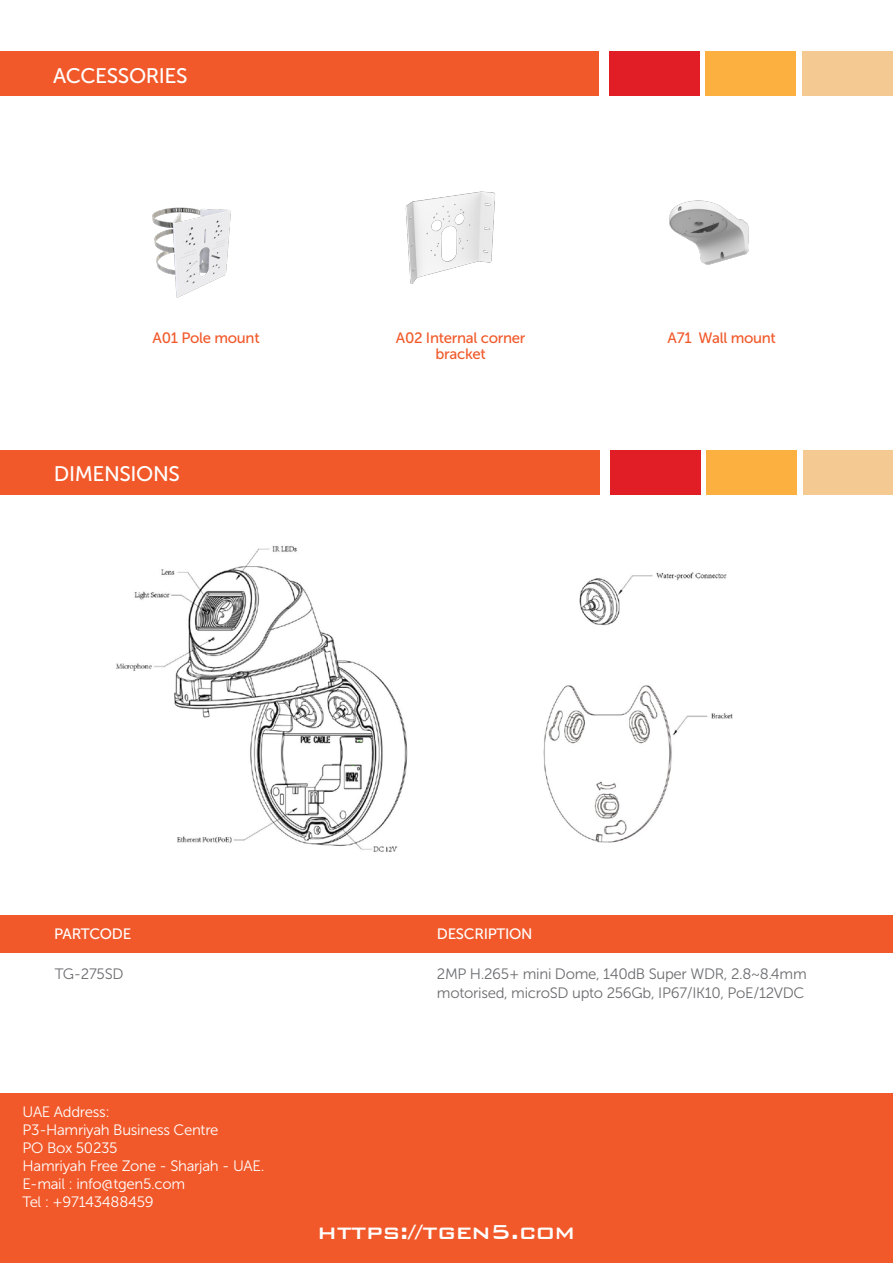
<style>
.page{position:relative;width:893px;height:1263px;background:#fff}
.page>*{position:absolute;margin:0;border:0;box-sizing:border-box;transform-origin:0 0}
.t1{font:500 27px "Bank Gothic BT";letter-spacing:-.02em;color:#fff}
.t2{font:21px "Museo Sans 500";letter-spacing:-.02em;color:#fff}
.t3{font:15px "Museo Sans 300";letter-spacing:-.02em;color:#fff}
.t4{font:15px/19.2px "Museo Sans 300";letter-spacing:-.02em;color:#6c6d70}
.t5{font:15px/16.2px "Museo Sans 500";letter-spacing:-.02em;color:#f1592a;text-align:center}
.t6{font:15px "Museo Sans 500";letter-spacing:-.02em;color:#fff}
</style>
<div class="page">
<div style="left:609px;top:51px;width:90px;height:44px;background:#e11e25"></div>
<div style="left:705px;top:51px;width:91px;height:44px;background:#fbb03f"></div>
<div style="left:802px;top:51px;width:90px;height:44px;background:#f5c992"></div>
<div style="left:0;top:51px;width:599px;height:44px;background:#f1592a"></div>
<img style="left:152px;top:207px;width:79px;height:91px">
<img style="left:405px;top:191px;width:90px;height:93px">
<img style="left:669px;top:200px;width:80px;height:65px">
<div style="left:0;top:1093px;width:893px;height:170px;background:#f1592a"></div>
<div style="left:610px;top:451px;width:90px;height:44px;background:#e11e25"></div>
<div style="left:707px;top:451px;width:90px;height:44px;background:#fbb03f"></div>
<div style="left:803px;top:451px;width:90px;height:44px;background:#f5c992"></div>
<div style="left:0;top:451px;width:600px;height:44px;background:#f1592a"></div>
<div style="left:0;top:915px;width:893px;height:38px;background:#f1592a"></div>
<img style="left:116px;top:546px;width:617px;height:306px">
<p class="t2" style="left:53px;top:64px;width:136px">ACCESSORIES</p>
<p class="t5" style="left:153px;top:329px;width:109px">A01 Pole mount</p>
<p class="t5" style="left:396px;top:329px;width:131px">A02 Internal corner bracket</p>
<p class="t5" style="left:668px;top:329px;width:110px">A71 Wall mount</p>
<p class="t2" style="left:54px;top:463px;width:128px">DIMENSIONS</p>
<p class="t6" style="left:54px;top:925px;width:79px">PARTCODE</p>
<p class="t6" style="left:437px;top:925px;width:97px">DESCRIPTION</p>
<p class="t4" style="left:55px;top:964px;width:70px">TG-275SD</p>
<p class="t4" style="left:437px;top:964px;width:371px">2MP H.265+ mini Dome, 140dB Super WDR, 2.8~8.4mm motorised, microSD upto 256Gb, IP67/IK10, PoE/12VDC</p>
<p class="t3" style="left:23px;top:1103px;width:89px">UAE Address:</p>
<p class="t3" style="left:23px;top:1121px;width:198px">P3-Hamriyah Business Centre</p>
<p class="t3" style="left:23px;top:1139px;width:97px">PO Box 50235</p>
<p class="t3" style="left:23px;top:1157px;width:243px">Hamriyah Free Zone - Sharjah - UAE.</p>
<p class="t3" style="left:23px;top:1175px;width:164px">E-mail : info@tgen5.com</p>
<p class="t3" style="left:23px;top:1193px;width:133px">Tel : +97143488459</p>
<p class="t1" style="left:318px;top:1217px;width:259px">https://tgen5.com</p>
</div>
